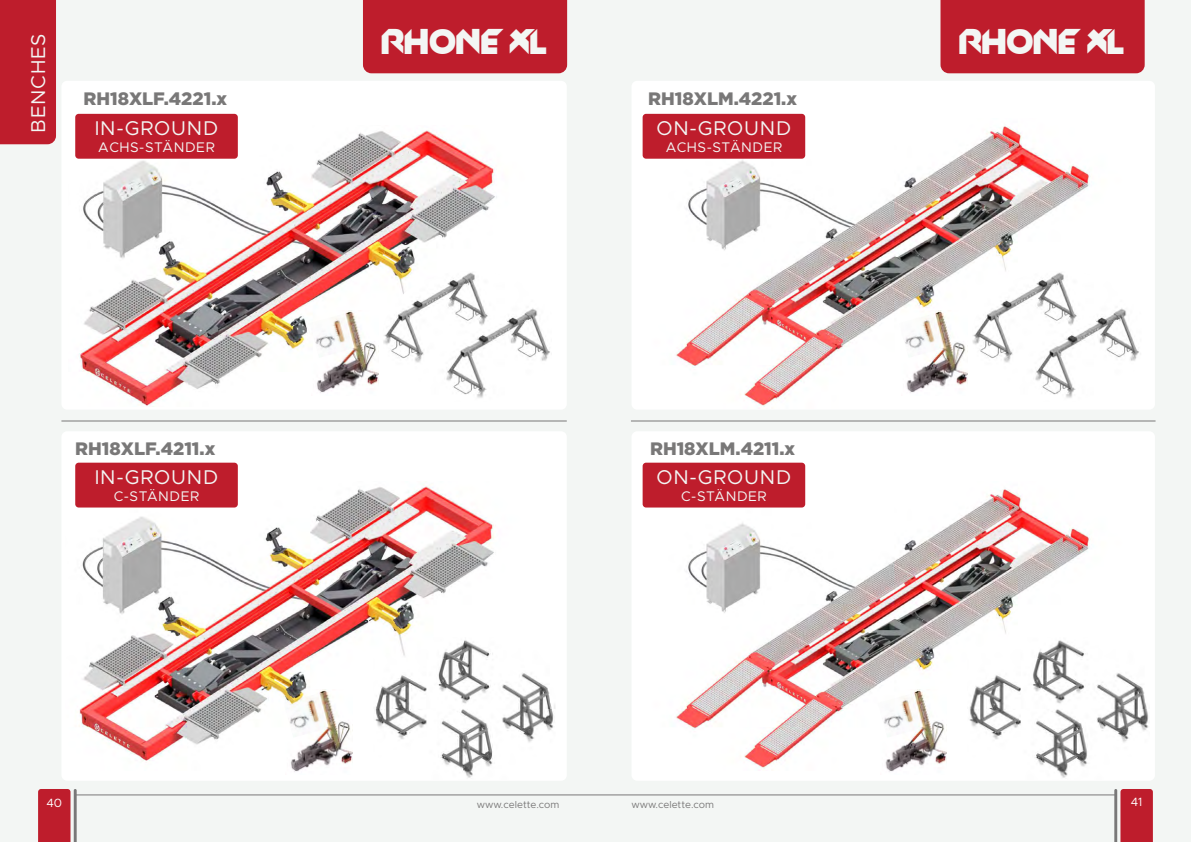
<style>
.page{position:relative;width:1191px;height:842px;background:#f3f6f4}
.page>*{position:absolute;margin:0;border:0;box-sizing:border-box;transform-origin:0 0}
.t1{font:38px "Slant";color:#f3f6f4}
.t2{font:20px "Metropolis";letter-spacing:.04em;color:#f3f6f4}
.t3{font:900 18px "Gotham";color:#797878}
.t4{font:14px "Metropolis";letter-spacing:.04em;color:#f3f6f4}
.t5{font:12px "Metropolis";color:#fff}
.t6{font:10px "Metropolis";color:#797878}
</style>
<div class="page">
<svg style="left:38px;top:789px;width:39px;height:53px;background:#bd3844"></svg>
<svg style="left:1114px;top:789px;width:38px;height:53px;background:#bd3844"></svg>
<hr style="left:75px;top:795px;width:1041px;height:1px;background:#797878">
<div style="left:940px;top:0;width:204px;height:73px;background:#be1d2c"></div>
<div style="left:363px;top:0;width:204px;height:73px;background:#be1d2c"></div>
<div style="left:631px;top:431px;width:524px;height:350px;background:#fff;border-radius:6px"></div>
<hr style="left:631px;top:420px;width:524px;height:1px;background:#797878">
<hr style="left:61px;top:420px;width:506px;height:1px;background:#797878">
<div style="left:631px;top:81px;width:524px;height:329px;background:#fff;border-radius:6px"></div>
<div style="left:61px;top:431px;width:506px;height:350px;background:#fff;border-radius:6px"></div>
<div style="left:61px;top:81px;width:506px;height:329px;background:#fff;border-radius:6px"></div>
<img style="left:75px;top:484px;width:419px;height:277px">
<img style="left:75px;top:130px;width:422px;height:276px">
<img style="left:676px;top:119px;width:414px;height:288px">
<img style="left:650px;top:481px;width:440px;height:288px">
<div style="left:75px;top:463px;width:163px;height:44px;background:#be1d2c;border-radius:3px"></div>
<div style="left:75px;top:114px;width:163px;height:45px;background:#be1d2c;border-radius:3px"></div>
<div style="left:642px;top:114px;width:163px;height:45px;background:#be1d2c;border-radius:3px"></div>
<div style="left:642px;top:463px;width:163px;height:44px;background:#be1d2c;border-radius:3px"></div>
<img style="left:286px;top:690px;width:66px;height:82px">
<img style="left:284px;top:694px;width:43px;height:44px">
<img style="left:373px;top:638px;width:182px;height:140px">
<img style="left:312px;top:310px;width:66px;height:85px">
<img style="left:309px;top:314px;width:44px;height:44px">
<img style="left:901px;top:310px;width:67px;height:85px">
<img style="left:899px;top:314px;width:43px;height:44px">
<img style="left:880px;top:690px;width:66px;height:82px">
<img style="left:877px;top:694px;width:44px;height:44px">
<img style="left:967px;top:638px;width:182px;height:140px">
<img style="left:382px;top:271px;width:168px;height:131px">
<img style="left:972px;top:271px;width:167px;height:131px">
<div style="left:0;top:0;width:56px;height:144px;background:#be1d2c"></div>
<p class="t2" style="left:26px;top:133px;width:101px;rotate:-90deg">BENCHES</p>
<p class="t3" style="left:83px;top:88px;width:145px">RH18XLF.4221.x</p>
<p class="t2" style="left:95px;top:116px;width:125px">IN-GROUND</p>
<p class="t4" style="left:98px;top:138px;width:118px">ACHS-STÄNDER</p>
<p class="t3" style="left:75px;top:438px;width:141px">RH18XLF.4211.x</p>
<p class="t2" style="left:95px;top:465px;width:125px">IN-GROUND</p>
<p class="t4" style="left:114px;top:487px;width:87px">C-STÄNDER</p>
<p class="t1" style="left:382px;top:23px;width:167px">RHONE XL</p>
<p class="t1" style="left:959px;top:23px;width:167px">RHONE XL</p>
<p class="t3" style="left:648px;top:88px;width:150px">RH18XLM.4221.x</p>
<p class="t2" style="left:656px;top:116px;width:136px">ON-GROUND</p>
<p class="t4" style="left:665px;top:138px;width:118px">ACHS-STÄNDER</p>
<p class="t3" style="left:650px;top:438px;width:147px">RH18XLM.4211.x</p>
<p class="t2" style="left:656px;top:465px;width:136px">ON-GROUND</p>
<p class="t4" style="left:681px;top:487px;width:87px">C-STÄNDER</p>
<p class="t5" style="left:46px;top:795px;width:17px">40</p>
<p class="t6" style="left:477px;top:798px;width:84px">www.celette.com</p>
<p class="t6" style="left:631px;top:798px;width:84px">www.celette.com</p>
<p class="t5" style="left:1130px;top:795px;width:13px">41</p>
</div>
